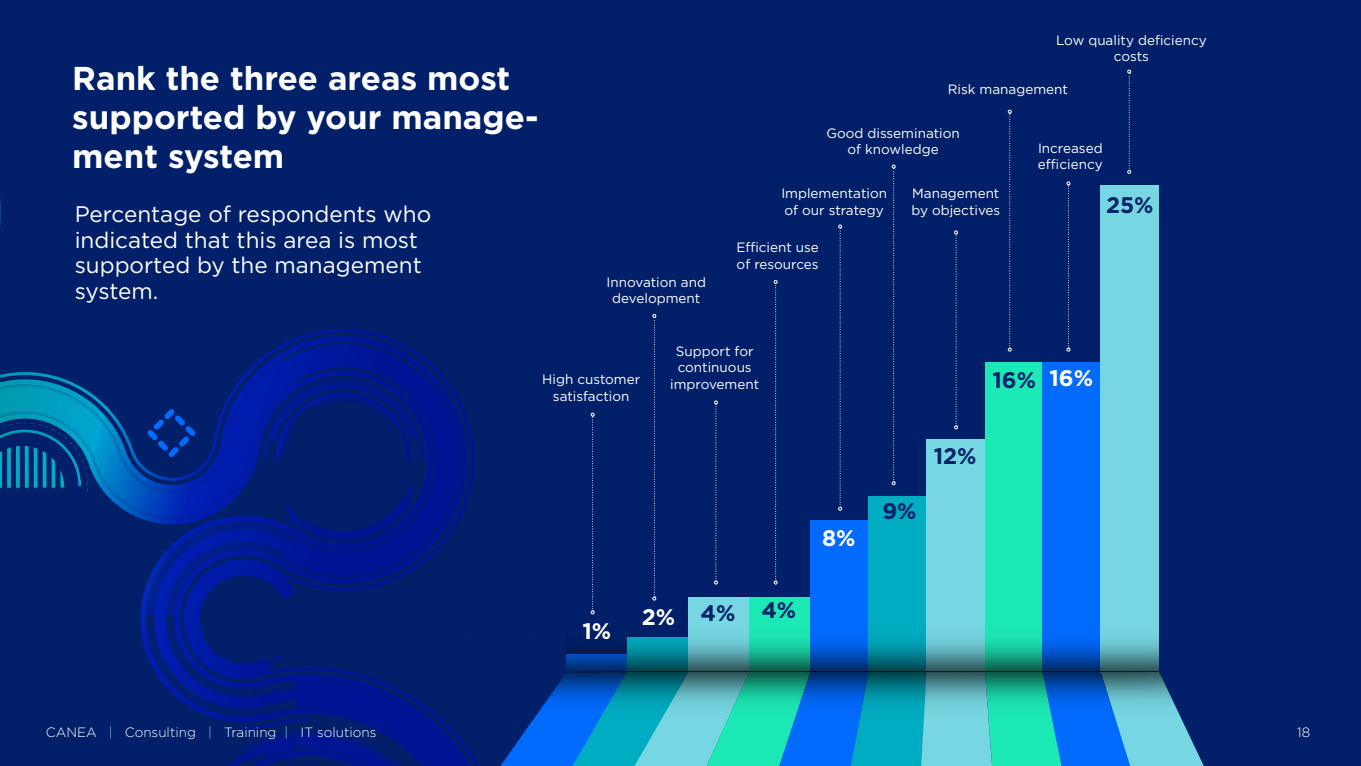
<style>
.page{position:relative;width:1361px;height:766px;background:#fff}
.page>*{position:absolute;margin:0;border:0;box-sizing:border-box;transform-origin:0 0}
.Brödtext{font:700 33px/39px "Gotham";color:#fff}
.Brödtext-2{font:22.5px/25.5px "Gotham";color:#fff}
.ingress{font:700 22.5px "Gotham";color:#012169}
.ingress-2{font:700 22.5px "Gotham";color:#fff}
.t1{font:13.5px/16.5px "Gotham";color:#fff;text-align:center}
.t2{font:300 13.5px "Gotham";color:#fff}
.s1{color:#76d6e2}
</style>
<div class="page">
<div style="left:0;top:0;width:1361px;height:765px;background:#012069"></div>
<svg style="left:0;top:197px;width:479px;height:568px"></svg>
<div style="left:810px;top:520px;width:58px;height:152px;background:#016bff"></div>
<div style="left:868px;top:496px;width:59px;height:176px;background:#00acc1"></div>
<div style="left:926px;top:439px;width:59px;height:233px;background:#76d6e2"></div>
<div style="left:985px;top:362px;width:58px;height:310px;background:#1de9b6"></div>
<div style="left:1042px;top:362px;width:59px;height:310px;background:#016bff"></div>
<div style="left:1100px;top:185px;width:59px;height:487px;background:#76d6e2"></div>
<img style="left:567px;top:581px;width:592px;height:86px">
<svg style="left:591px;top:412px;width:3px;height:202px"></svg>
<svg style="left:652px;top:314px;width:4px;height:286px"></svg>
<svg style="left:714px;top:400px;width:4px;height:184px"></svg>
<svg style="left:774px;top:280px;width:3px;height:304px"></svg>
<svg style="left:838px;top:224px;width:4px;height:286px"></svg>
<svg style="left:892px;top:165px;width:3px;height:320px"></svg>
<svg style="left:954px;top:230px;width:4px;height:199px"></svg>
<svg style="left:1066px;top:181px;width:4px;height:170px"></svg>
<svg style="left:1127px;top:70px;width:4px;height:104px"></svg>
<svg style="left:1008px;top:110px;width:3px;height:241px"></svg>
<img style="left:501px;top:667px;width:700px;height:98px">
<p class="Brödtext" style="left:72px;top:59px;width:468px">Rank the three areas most supported by your manage&shy;ment system</p>
<p class="Brödtext-2" style="left:75px;top:201px;width:358px">Percentage of respondents who indicated that this area is most supported by the management system.</p>
<p class="t1" style="left:606px;top:273px;width:101px">Innovation and development</p>
<p class="t1" style="left:1056px;top:31px;width:152px">Low quality deficiency costs</p>
<p class="t1" style="left:948px;top:81px;width:122px">Risk management</p>
<p class="t1" style="left:826px;top:124px;width:135px">Good dissemination of knowledge</p>
<p class="t1" style="left:911px;top:185px;width:90px;text-align:left">Management by objectives</p>
<p class="t1" style="left:781px;top:185px;width:107px;text-align:left">Implementation of our strategy</p>
<p class="t1" style="left:736px;top:239px;width:84px;text-align:left">Efficient use of resources</p>
<p class="t1" style="left:1038px;top:139px;width:66px;text-align:left">Increased efficiency</p>
<p class="ingress" style="left:1106px;top:190px;width:49px">25%</p>
<p class="t1" style="left:542px;top:371px;width:100px">High customer satisfaction</p>
<p class="t1" style="left:670px;top:342px;width:90px">Support for continuous improvement</p>
<p class="ingress-2" style="left:582px;top:615px;width:30px">1%</p>
<p class="ingress-2" style="left:642px;top:602px;width:35px">2%</p>
<p class="ingress" style="left:700px;top:597px;width:36px">4%</p>
<p class="ingress" style="left:761px;top:595px;width:36px">4%</p>
<p class="ingress-2" style="left:822px;top:522px;width:35px">8%</p>
<p class="ingress" style="left:992px;top:365px;width:45px">16%</p>
<p class="ingress-2" style="left:1049px;top:363px;width:45px">16%</p>
<p class="ingress" style="left:882px;top:495px;width:36px">9%</p>
<p class="ingress" style="left:934px;top:440px;width:44px">12%</p>
<p class="t2" style="left:46px;top:724px;width:332px">CANEA <span class="s1">|</span> Consulting <span class="s1">|</span> Training <span class="s1">|</span> IT solutions</p>
<p class="t2" style="left:1297px;top:724px;width:15px">18</p>
</div>
